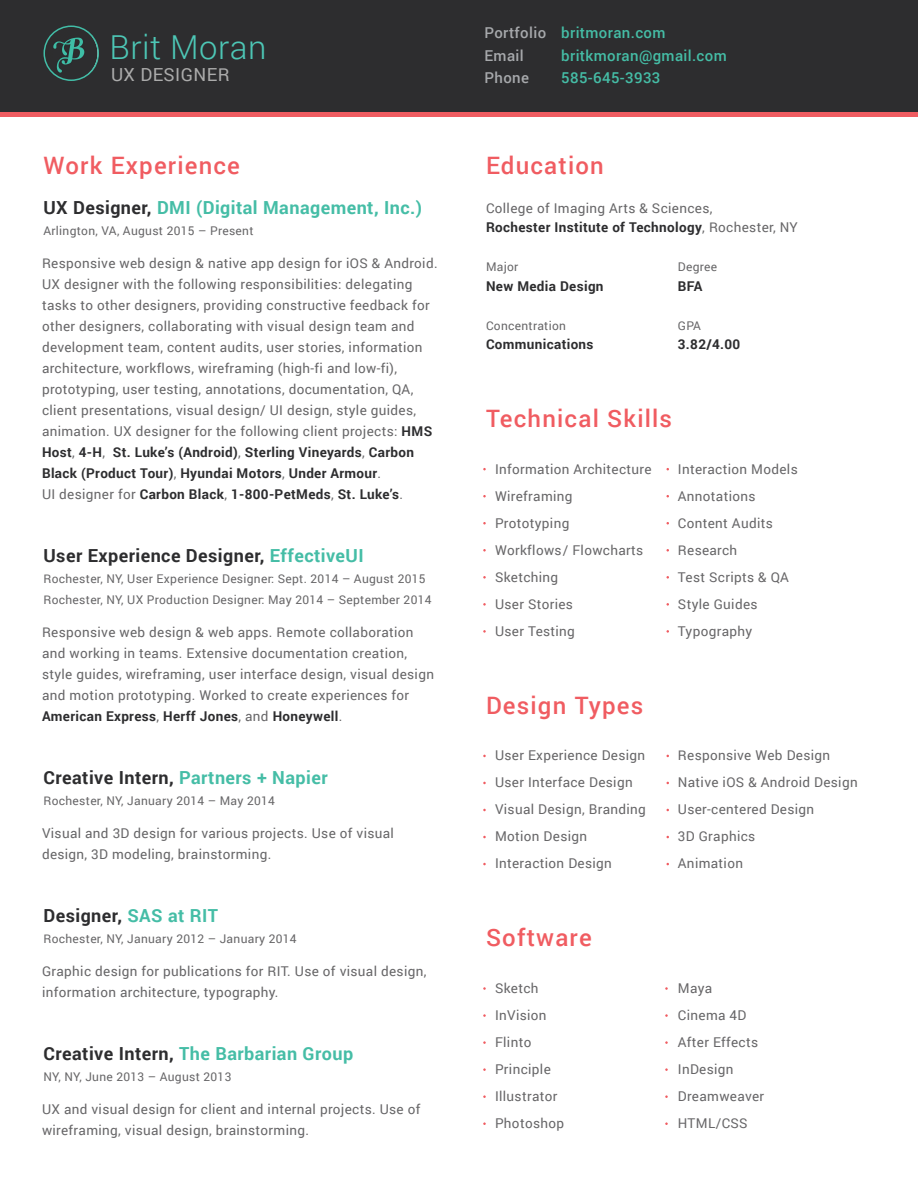
<style>
.page{position:relative;width:918px;height:1188px;background:#fff}
.page>*{position:absolute;margin:0;border:0;box-sizing:border-box;transform-origin:0 0}
.t1{font:300 33px "Roboto";letter-spacing:.015em;color:#4dc7b6}
.t2{font:500 24px "Roboto";letter-spacing:.05em;color:#f05c61}
.t3{font:700 18px "Roboto";letter-spacing:.025em;color:#2d2d2f}
.t4{font:700 18px "Roboto";letter-spacing:.025em;color:#45bda6}
.t5{font:18px "Roboto";letter-spacing:.025em;color:#ababab}
.t6{font:500 15px/22.5px "Roboto";letter-spacing:.025em;color:#a7a9ac}
.t7{font:500 15px "Roboto";letter-spacing:.025em;color:#45bda6}
.t8{font:13.5px/21px "Roboto";letter-spacing:.025em;color:#676668}
.t9{font:700 13.5px "Roboto";letter-spacing:.025em;color:#2d2d2f}
.t10{font:12px/21px "Roboto";letter-spacing:.025em;color:#676668}
.s1{color:#2d2d2f}
.s2{font-weight:700;color:#2d2d2f}
.s3{color:#45bda6}
</style>
<div class="page">
<div style="left:0;top:0;width:918px;height:114px;background:#2d2d2f"></div>
<div style="left:0;top:112px;width:918px;height:5px;background:#f05c61"></div>
<img style="left:45px;top:27px;width:53px;height:53px">
<h1 class="t1" style="left:110px;top:24px;width:159px">Brit Moran</h1>
<h3 class="t5" style="left:111px;top:62px;width:120px">UX DESIGNER</h3>
<h2 class="t2" style="left:44px;top:148px;width:198px">Work Experience</h2>
<h3 class="t4" style="left:44px;top:195px;width:380px"><span class="s1">UX Designer,</span> DMI (Digital Management, Inc.)</h3>
<p class="t10" style="left:44px;top:220px;width:212px">Arlington, VA, August 2015 – Present</p>
<p class="t8" style="left:42px;top:252px;width:397px">Responsive web design &amp; native app design for iOS &amp; Android.<br>UX designer with the following responsibilities: delegating tasks to other designers, providing constructive feedback for other designers, collaborating with visual design team and development team, content audits, user stories, information architecture, workflows, wireframing (high-fi and low-fi), prototyping, user testing, annotations, documentation, QA, client presentations, visual design/ UI design, style guides, animation. UX designer for the following client projects: <span class="s2">HMS Host</span>, <span class="s2">4-H</span>, <span class="s2">St. Luke’s (Android)</span>, <span class="s2">Sterling Vineyards</span>, <span class="s2">Carbon Black (Product Tour)</span>, <span class="s2">Hyundai Motors</span>, <span class="s2">Under Armour</span>.<br>UI designer for <span class="s2">Carbon Black</span>, <span class="s2">1-800-PetMeds</span>, <span class="s2">St. Luke’s</span>.</p>
<h3 class="t3" style="left:44px;top:543px;width:322px">User Experience Designer, <span class="s3">EffectiveUI</span></h3>
<p class="t10" style="left:44px;top:568px;width:390px">Rochester, NY, User Experience Designer: Sept. 2014 – August 2015<br>Rochester, NY, UX Production Designer: May 2014 – September 2014</p>
<p class="t8" style="left:42px;top:621px;width:394px">Responsive web design &amp; web apps. Remote collaboration and working in teams. Extensive documentation creation, style guides, wireframing, user interface design, visual design and motion prototyping. Worked to create experiences for <span class="s2">American Express</span>, <span class="s2">Herff Jones</span>, and <span class="s2">Honeywell</span>.</p>
<h3 class="t3" style="left:44px;top:765px;width:286px">Creative Intern, <span class="s3">Partners + Napier</span></h3>
<p class="t10" style="left:44px;top:790px;width:233px">Rochester, NY, January 2014 – May 2014</p>
<p class="t8" style="left:42px;top:822px;width:354px">Visual and 3D design for various projects. Use of visual design, 3D modeling, brainstorming.</p>
<h3 class="t3" style="left:44px;top:903px;width:176px">Designer, <span class="s3">SAS at RIT</span></h3>
<p class="t10" style="left:44px;top:928px;width:255px">Rochester, NY, January 2012 – January 2014</p>
<p class="t8" style="left:42px;top:960px;width:386px">Graphic design for publications for RIT. Use of visual design, information architecture, typography.</p>
<h3 class="t4" style="left:44px;top:1041px;width:311px"><span class="s1">Creative Intern,</span> The Barbarian Group</h3>
<p class="t10" style="left:44px;top:1066px;width:189px">NY, NY, June 2013 – August 2013</p>
<p class="t8" style="left:42px;top:1098px;width:380px">UX and visual design for client and internal projects. Use of wireframing, visual design, brainstorming.</p>
<p class="t6" style="left:484px;top:21px;width:183px">Portfolio <span class="s3">britmoran.com<br></span>Email</p>
<p class="t7" style="left:561px;top:45px;width:167px">britkmoran@gmail.com</p>
<p class="t6" style="left:484px;top:66px;width:46px">Phone</p>
<p class="t7" style="left:561px;top:67px;width:101px">585-645-3933</p>
<h2 class="t2" style="left:486px;top:148px;width:119px">Education</h2>
<p class="t8" style="left:486px;top:198px;width:313px;line-height:19.5px">College of Imaging Arts &amp; Sciences,<br><span class="s2">Rochester Institute of Technology</span>, Rochester, NY</p>
<p class="t10" style="left:486px;top:256px;width:34px">Major</p>
<p class="t10" style="left:678px;top:256px;width:41px">Degree</p>
<p class="t9" style="left:486px;top:276px;width:119px">New Media Design</p>
<p class="t9" style="left:678px;top:276px;width:26px">BFA</p>
<p class="t10" style="left:486px;top:315px;width:82px">Concentration</p>
<p class="t10" style="left:678px;top:315px;width:25px">GPA</p>
<p class="t9" style="left:486px;top:335px;width:109px">Communications</p>
<p class="t9" style="left:678px;top:335px;width:64px">3.82/4.00</p>
<h2 class="t2" style="left:486px;top:402px;width:188px">Technical Skills</h2>
<p class="t8" style="left:495px;top:458px;width:158px">Information Architecture</p>
<p class="t8" style="left:678px;top:458px;width:121px">Interaction Models</p>
<p class="t8" style="left:495px;top:485px;width:79px">Wireframing</p>
<p class="t8" style="left:678px;top:485px;width:79px">Annotations</p>
<p class="t8" style="left:495px;top:512px;width:76px">Prototyping</p>
<p class="t8" style="left:678px;top:512px;width:96px">Content Audits</p>
<p class="t8" style="left:495px;top:539px;width:150px">Workflows / Flowcharts</p>
<p class="t8" style="left:678px;top:539px;width:61px">Research</p>
<p class="t8" style="left:495px;top:566px;width:65px">Sketching</p>
<p class="t8" style="left:678px;top:566px;width:113px">Test Scripts &amp; QA</p>
<p class="t8" style="left:495px;top:593px;width:80px">User Stories</p>
<p class="t8" style="left:678px;top:593px;width:81px">Style Guides</p>
<p class="t8" style="left:495px;top:620px;width:81px">User Testing</p>
<p class="t8" style="left:678px;top:620px;width:76px">Typography</p>
<h2 class="t2" style="left:486px;top:688px;width:159px">Design Types</h2>
<p class="t8" style="left:495px;top:744px;width:152px">User Experience Design</p>
<p class="t8" style="left:678px;top:744px;width:154px">Responsive Web Design</p>
<p class="t8" style="left:495px;top:771px;width:139px">User Interface Design</p>
<p class="t8" style="left:678px;top:771px;width:181px">Native iOS &amp; Android Design</p>
<p class="t8" style="left:495px;top:798px;width:152px">Visual Design, Branding</p>
<p class="t8" style="left:678px;top:798px;width:138px">User-centered Design</p>
<p class="t8" style="left:495px;top:825px;width:94px">Motion Design</p>
<p class="t8" style="left:678px;top:825px;width:79px">3D Graphics</p>
<p class="t8" style="left:495px;top:852px;width:118px">Interaction Design</p>
<p class="t8" style="left:678px;top:852px;width:67px">Animation</p>
<h2 class="t2" style="left:486px;top:921px;width:107px">Software</h2>
<p class="t8" style="left:495px;top:977px;width:45px">Sketch</p>
<p class="t8" style="left:678px;top:977px;width:36px">Maya</p>
<p class="t8" style="left:495px;top:1004px;width:53px">InVision</p>
<p class="t8" style="left:678px;top:1004px;width:70px">Cinema 4D</p>
<p class="t8" style="left:495px;top:1031px;width:38px">Flinto</p>
<p class="t8" style="left:678px;top:1031px;width:82px">After Effects</p>
<p class="t8" style="left:495px;top:1058px;width:57px">Principle</p>
<p class="t8" style="left:678px;top:1058px;width:57px">InDesign</p>
<p class="t8" style="left:495px;top:1085px;width:64px">Illustrator</p>
<p class="t8" style="left:678px;top:1085px;width:88px">Dreamweaver</p>
<p class="t8" style="left:495px;top:1112px;width:71px">Photoshop</p>
<p class="t8" style="left:678px;top:1112px;width:71px">HTML/CSS</p>
</div>
